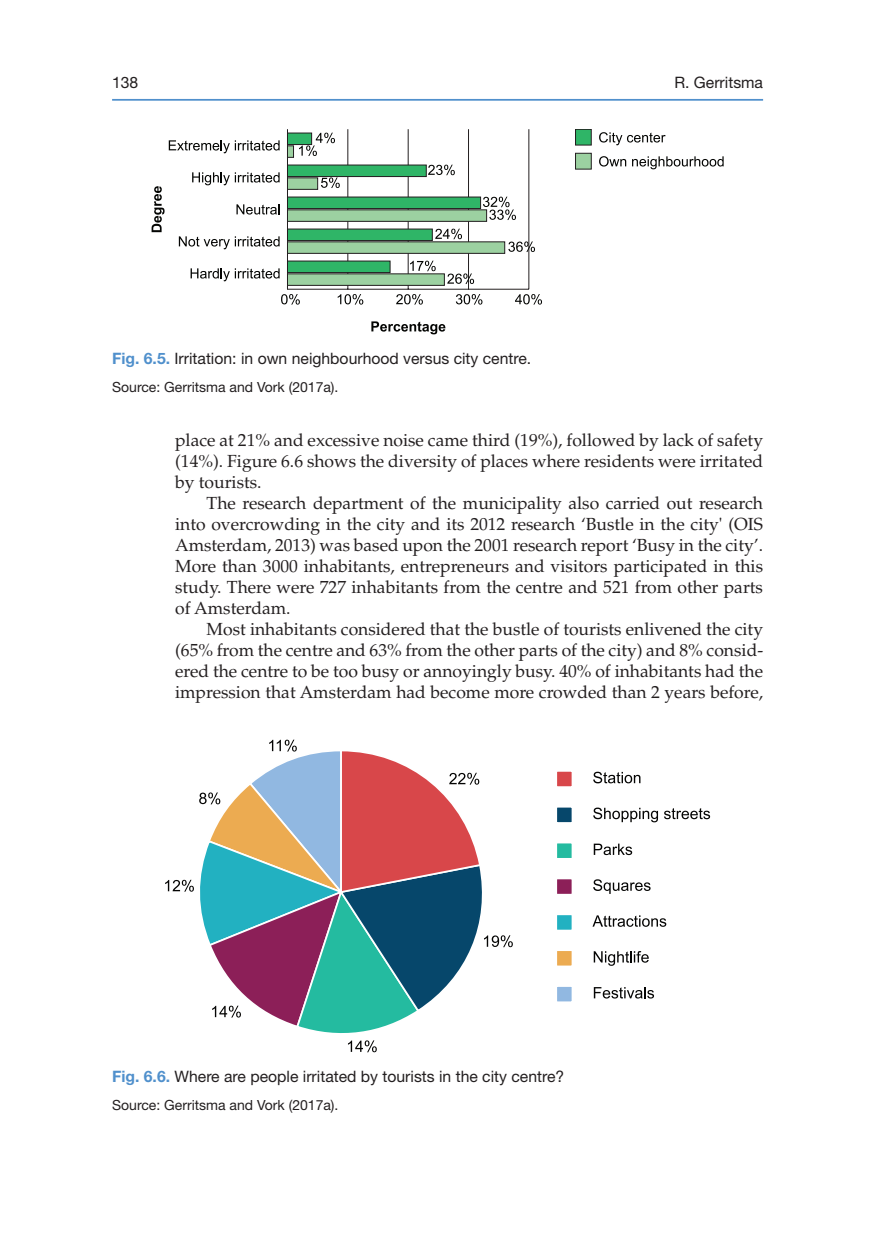
<style>
.page{position:relative;width:883px;height:1241px;background:#fff}
.page>*{position:absolute;margin:0;border:0;box-sizing:border-box;transform-origin:0 0}
.t1{font:17.5px "Palatino LT Std";color:#231f20}
.t2{font:15.75px "Helvetica Neue LT Std";color:#231f20}
.t3{font:14px "Helvetica Neue LT Std";color:#231f20}
.s1{font-weight:700;color:#5090cc}
</style>
<div class="page">
<hr style="left:112px;top:99px;width:651px;height:2px;background:#5090cc">
<svg style="left:338px;top:294px;width:25px;height:10px"></svg>
<svg style="left:396px;top:294px;width:27px;height:10px"></svg>
<svg style="left:456px;top:294px;width:26px;height:10px"></svg>
<svg style="left:515px;top:294px;width:27px;height:10px"></svg>
<div style="left:576px;top:129px;width:15px;height:16px;background:#2fb567"></div>
<div style="left:575px;top:129px;width:16px;height:16px;border:1px solid #211d1e"></div>
<div style="left:575px;top:153px;width:17px;height:16px;background:#9cd1a1;border:1px solid #231f20"></div>
<hr style="left:287px;top:289px;width:242px;height:1px;background:#231f20">
<hr style="left:347px;top:129px;width:1px;height:160px;background:#231f20">
<hr style="left:408px;top:129px;width:1px;height:160px;background:#231f20">
<hr style="left:468px;top:129px;width:1px;height:160px;background:#231f20">
<hr style="left:528px;top:129px;width:1px;height:160px;background:#231f20">
<hr style="left:287px;top:129px;width:1px;height:160px;background:#231f20">
<div style="left:287px;top:146px;width:7px;height:11px;background:#9cd1a1;border:1px solid #231f20"></div>
<div style="left:287px;top:178px;width:31px;height:11px;background:#9cd1a1"></div>
<div style="left:287px;top:209px;width:200px;height:12px;background:#9cd1a1"></div>
<div style="left:287px;top:241px;width:218px;height:12px;background:#9cd1a1"></div>
<div style="left:287px;top:273px;width:158px;height:12px;background:#9cd1a1"></div>
<div style="left:287px;top:133px;width:25px;height:12px;background:#2fb567;border:1px solid #211d1e"></div>
<div style="left:287px;top:165px;width:139px;height:12px;background:#2fb567;border:1px solid #211d1e"></div>
<div style="left:287px;top:197px;width:194px;height:12px;background:#2fb567;border:1px solid #211d1e"></div>
<div style="left:287px;top:229px;width:146px;height:12px;background:#2fb567;border:1px solid #211d1e"></div>
<div style="left:287px;top:261px;width:103px;height:12px;background:#2fb567;border:1px solid #211d1e"></div>
<svg style="left:599px;top:132px;width:67px;height:13px"></svg>
<svg style="left:599px;top:156px;width:27px;height:10px"></svg>
<svg style="left:632px;top:156px;width:92px;height:13px"></svg>
<svg style="left:371px;top:321px;width:74px;height:13px"></svg>
<svg style="left:191px;top:268px;width:109px;height:36px"></svg>
<svg style="left:179px;top:236px;width:101px;height:13px"></svg>
<svg style="left:236px;top:204px;width:44px;height:10px"></svg>
<svg style="left:192px;top:172px;width:88px;height:13px"></svg>
<svg style="left:169px;top:140px;width:111px;height:13px"></svg>
<svg style="left:152px;top:186px;width:13px;height:46px"></svg>
<svg style="left:299px;top:133px;width:36px;height:23px"></svg>
<svg style="left:428px;top:165px;width:27px;height:10px"></svg>
<svg style="left:321px;top:177px;width:19px;height:11px"></svg>
<svg style="left:483px;top:197px;width:33px;height:23px"></svg>
<svg style="left:435px;top:229px;width:27px;height:10px"></svg>
<svg style="left:508px;top:241px;width:27px;height:11px"></svg>
<svg style="left:410px;top:260px;width:26px;height:11px"></svg>
<svg style="left:447px;top:273px;width:27px;height:11px"></svg>
<div style="left:555px;top:769px;width:18px;height:18px;background:#d8474a;border:2px solid #fff"></div>
<div style="left:555px;top:805px;width:18px;height:18px;background:#06476b;border:2px solid #fff"></div>
<div style="left:555px;top:841px;width:18px;height:18px;background:#24bba0;border:2px solid #fff"></div>
<div style="left:555px;top:877px;width:18px;height:18px;background:#8c1f58;border:2px solid #fff"></div>
<div style="left:555px;top:913px;width:18px;height:18px;background:#22b1c1;border:2px solid #fff"></div>
<div style="left:555px;top:949px;width:18px;height:18px;background:#ecab51;border:2px solid #fff"></div>
<div style="left:555px;top:984px;width:18px;height:19px;background:#91b8e1;border:2px solid #fff"></div>
<svg style="left:594px;top:987px;width:60px;height:11px"></svg>
<svg style="left:594px;top:951px;width:55px;height:14px"></svg>
<svg style="left:593px;top:915px;width:73px;height:11px"></svg>
<svg style="left:593px;top:879px;width:58px;height:14px"></svg>
<svg style="left:594px;top:843px;width:38px;height:12px"></svg>
<svg style="left:593px;top:807px;width:65px;height:15px"></svg>
<svg style="left:664px;top:808px;width:46px;height:11px"></svg>
<svg style="left:593px;top:771px;width:47px;height:12px"></svg>
<svg style="left:165px;top:739px;width:348px;height:313px"></svg>
<p class="t2" style="left:112px;top:73px;width:28px">138</p>
<p class="t2" style="left:674px;top:73px;width:90px">R. Gerritsma</p>
<p class="t2" style="left:112px;top:349px;width:421px"><span class="s1">Fig. 6.5.</span> Irritation: in own neighbourhood versus city centre.</p>
<p class="t3" style="left:112px;top:379px;width:228px">Source: Gerritsma and Vork (2017a).</p>
<p class="t1" style="left:175px;top:430px;width:589px">place at 21% and excessive noise came third (19%), followed by lack of safety</p>
<p class="t1" style="left:175px;top:451px;width:590px">(14%). Figure 6.6 shows the diversity of places where residents were irritated</p>
<p class="t1" style="left:175px;top:472px;width:88px">by tourists.</p>
<p class="t1" style="left:207px;top:493px;width:558px">The research department of the municipality also carried out research</p>
<p class="t1" style="left:175px;top:514px;width:589px">into overcrowding in the city and its 2012 research ‘Bustle in the city' (OIS</p>
<p class="t1" style="left:175px;top:535px;width:589px">Amsterdam, 2013) was based upon the 2001 research report ‘Busy in the city’.</p>
<p class="t1" style="left:175px;top:556px;width:590px">More than 3000 inhabitants, entrepreneurs and visitors participated in this</p>
<p class="t1" style="left:175px;top:577px;width:589px">study. There were 727 inhabitants from the centre and 521 from other parts</p>
<p class="t1" style="left:175px;top:598px;width:117px">of Amsterdam.</p>
<p class="t1" style="left:207px;top:619px;width:558px">Most inhabitants considered that the bustle of tourists enlivened the city</p>
<p class="t1" style="left:175px;top:640px;width:590px">(65% from the centre and 63% from the other parts of the city) and 8% consid-</p>
<p class="t1" style="left:175px;top:661px;width:590px">ered the centre to be too busy or annoyingly busy. 40% of inhabitants had the</p>
<p class="t1" style="left:175px;top:682px;width:590px">impression that Amsterdam had become more crowded than 2 years before,</p>
<p class="t2" style="left:112px;top:1066px;width:454px"><span class="s1">Fig. 6.6.</span> Where are people irritated by tourists in the city centre?</p>
<p class="t3" style="left:112px;top:1096px;width:228px">Source: Gerritsma and Vork (2017a).</p>
</div>
